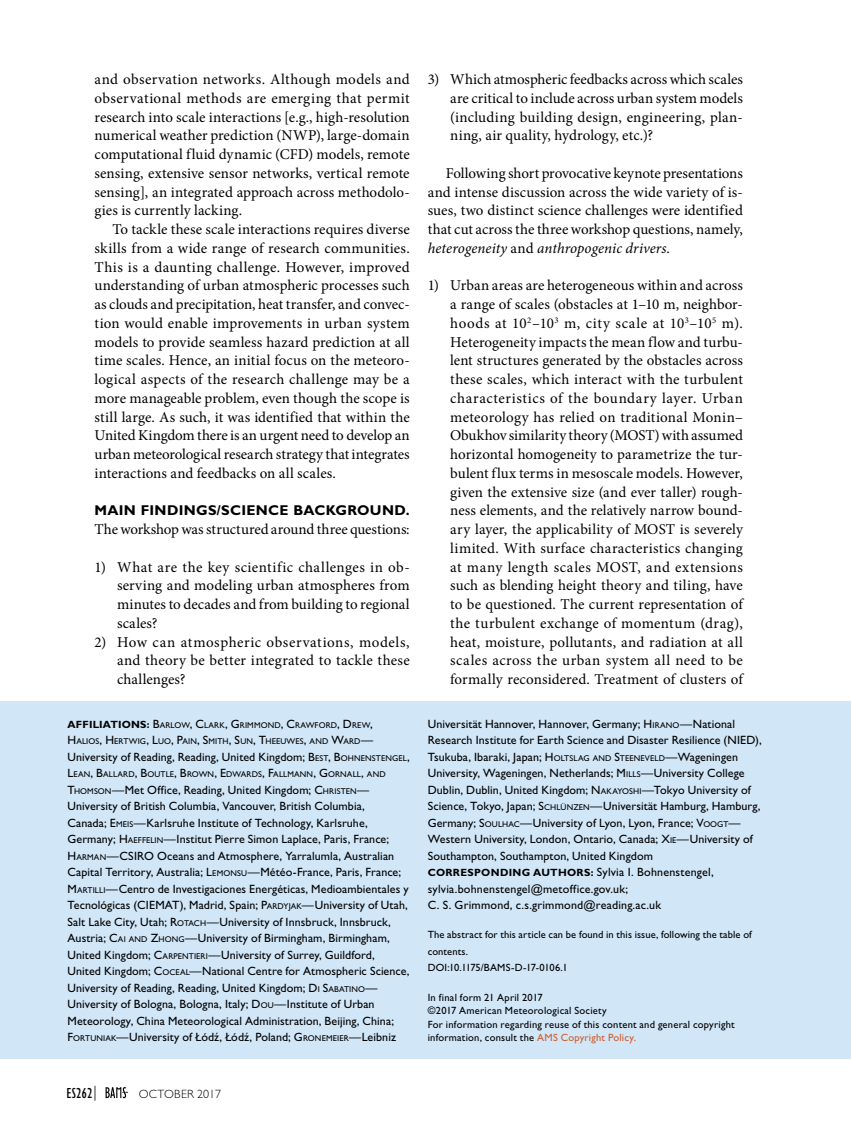
<style>
.page{position:relative;width:851px;height:1134px;background:#fff}
.page>*{position:absolute;margin:0;border:0;box-sizing:border-box;transform-origin:0 0}
.Numbered_List{font:15px/18.8px "Minion Pro";letter-spacing:.01em;color:#000;text-align:justify}
.Body_Text{font:15px/18.8px "Minion Pro";color:#000;text-align:justify}
.First_Paragraph_w_bo{font:15px "Minion Pro";letter-spacing:-.005em;color:#000}
.t1{font:condensed 15px "Gill Sans Std";color:#000}
.First_Paragraph_w_bo-2{font:700 14.25px "Gill Sans Std";letter-spacing:.02em;color:#000}
.Affiliation_Correspo{font:12px/16.5px "Gill Sans Std";letter-spacing:.01em;color:#000}
.t2{font:300 12px "Gill Sans Std";letter-spacing:.015em;color:#000}
.Affiliation_Correspo-2{font:10.5px/16.5px "Gill Sans Std";letter-spacing:.01em;color:#000}
.info_box_-_In_Final{font:10.5px/13.5px "Gill Sans Std";letter-spacing:.02em;color:#000}
.In_Final_Form_Copyri{font:10.5px "Gill Sans Std";letter-spacing:.02em;color:#000}
.Affiliation_Correspo-3{font:8.4px/16.5px "Gill Sans Std";letter-spacing:.015em;color:#000}
.s1{font-weight:700;font-size:10.5px}
.s2{font-size:12px}
.s3{font-style:inherit}
.s4{font-size:8.4px}
.s5{font-family:"Gill Sans"}
.s6{font-weight:300;font-stretch:normal}
.s7{font-style:italic}
.s8{color:#cd5e2c}
</style>
<div class="page">
<div style="left:0;top:701px;width:850px;height:358px;background:#d1e6f7"></div>
<div style="left:105px;top:1086px;width:24px;height:13px;background:#fff;border:2px solid #fff"></div>
<svg style="left:105px;top:1087px;width:23px;height:11px"></svg>
<p class="Body_Text" style="left:94px;top:70px;width:317px">and observation networks. Although models and observational methods are emerging that permit research into scale interactions [e.g., high-resolution numerical weather prediction (NWP), large-domain computational fluid dynamic (CFD) models, remote sensing, extensive sensor networks, vertical remote sensing], an integrated approach across methodolo&shy;gies is currently lacking.</p>
<p class="Body_Text" style="left:94px;top:220px;width:317px;text-indent:18px">To tackle these scale interactions requires diverse skills from a wide range of research communities.<br>This is a daunting challenge. However, improved understanding of urban atmospheric processes such as clouds and precipitation, heat transfer, and convec&shy;tion would enable improvements in urban system models to provide seamless hazard prediction at all time scales. Hence, an initial focus on the meteoro&shy;logical aspects of the research challenge may be a more manageable problem, even though the scope is still large. As such, it was identified that within the United Kingdom there is an urgent need to develop an urban meteorological research strategy that integrates interactions and feedbacks on all scales.</p>
<p class="First_Paragraph_w_bo-2" style="left:94px;top:502px;width:316px">MAIN FINDINGS/SCIENCE BACKGROUND.</p>
<p class="First_Paragraph_w_bo" style="left:94px;top:519px;width:317px">The workshop was structured around three questions:</p>
<p class="Numbered_List" style="left:117px;top:557px;width:294px;text-indent:-22px">1) What are the key scientific challenges in ob&shy;serving and modeling urban atmospheres from minutes to decades and from building to regional scales?</p>
<p class="Numbered_List" style="left:117px;top:632px;width:294px;text-indent:-22px">2) How can atmospheric observations, models, and theory be better integrated to tackle these challenges?</p>
<p class="Affiliation_Correspo-3" style="left:68px;top:716px;width:307px"><span class="s1">AFFILIATIONS:</span> <span class="s2">B</span>ARLOW<span class="s2">, C</span>LARK<span class="s2">, G</span> RIMM OND<span class="s2">, C</span>RAWFORD<span class="s2">, D</span> REW<span class="s2">,<br>H</span>ALIOS<span class="s2">, H</span> ERTWIG<span class="s2">, L</span>UO<span class="s2">, P</span>AIN<span class="s2">, S</span>MITH<span class="s2">, S</span>UN<span class="s2">, T</span>HEEUWES<span class="s2">,</span> AND <span class="s2">W</span>ARD<span class="s2">—</span></p>
<p class="Affiliation_Correspo" style="left:68px;top:748px;width:343px">University of Reading, Reading, United Kingdom; <span class="s3">B</span><span class="s4">EST</span><span class="s3">, B</span><span class="s4">OHNENSTENGEL</span><span class="s3">,</span></p>
<p class="Affiliation_Correspo-3" style="left:68px;top:766px;width:319px"><span class="s2">L</span>EAN<span class="s2">, B</span>ALLARD<span class="s2">, B</span>OUTLE<span class="s2">, B</span>ROWN<span class="s2">, E</span> DWARDS<span class="s2">, F</span>ALLMANN<span class="s2">, G</span> ORNALL<span class="s2">,</span> AND</p>
<p class="Affiliation_Correspo" style="left:68px;top:781px;width:343px"><span class="s3">T</span><span class="s4">HOM SON</span>—Met Office, Reading, United Kingdom; <span class="s3">C</span><span class="s4">HRISTEN</span>— University of British Columbia, Vancouver, British Columbia,<br>Canada; <span class="s3">E</span> <span class="s4">MEIS</span>—Karlsruhe Institute of Technology, Karlsruhe, Germany; <span class="s3">H</span><span class="s4">AEFFELIN</span>—Institut Pierre Simon Laplace, Paris, France; <span class="s3">H</span><span class="s4">ARMAN</span>—CSIRO Oceans and Atmosphere, Yarralumla, Australian Capital Territory, Australia; <span class="s3">L</span><span class="s4">EMONSU</span>—Météo-France, Paris, France; <span class="s3">M</span><span class="s4">ARTILLI</span>—Centro de Investigaciones Energéticas, Medioambientales y Tecnológicas (CIEMAT), Madrid, Spain; <span class="s3">P</span><span class="s4">ARDYJAK</span>—University of Utah, Salt Lake City, Utah; <span class="s3">R</span><span class="s4">OTAC H</span>—University of Innsbruck, Innsbruck, Austria; <span class="s3">C</span><span class="s4">AI AND</span> <span class="s3">Z</span><span class="s4">HONG</span>—University of Birmingham, Birmingham, United Kingdom; <span class="s3">C</span><span class="s4">ARPENTIERI</span>—University of Surrey, Guildford, United Kingdom; <span class="s3">C</span><span class="s4">OC EAL</span>—National Centre for Atmospheric Science, University of Reading, Reading, United Kingdom; <span class="s3">D</span> <span class="s4">I</span> <span class="s3">S</span><span class="s4">ABATINO</span>— University of Bologna, Bologna, Italy; <span class="s3">D</span> <span class="s4">OU</span>—Institute of Urban Meteorology, China Meteorological Administration, Beijing, China; <span class="s3">F</span><span class="s4">ORTUNIAK</span>—University of Łód<span class="s5">ź</span>, Łód<span class="s5">ź</span>, Poland; <span class="s3">G</span> <span class="s4">RONEMEIER</span>—Leibniz</p>
<p class="t1" style="left:66px;top:1085px;width:32px">ES262<span class="s6">|</span></p>
<p class="t2" style="left:139px;top:1087px;width:84px">OCTOBER 2017</p>
<p class="Numbered_List" style="left:450px;top:70px;width:294px;text-indent:-22px">3) Which atmospheric feedbacks across which scales are critical to include across urban system models (including building design, engineering, plan&shy;ning, air quality, hydrology, etc.)?</p>
<p class="Body_Text" style="left:428px;top:164px;width:317px;text-indent:18px">Following short provocative keynote presentations and intense discussion across the wide variety of is&shy;sues, two distinct science challenges were identified that cut across the three workshop questions, namely, <span class="s7">heterogeneity</span> and <span class="s7">anthropogenic drivers</span>.</p>
<p class="Numbered_List" style="left:450px;top:276px;width:294px;text-indent:-22px">1) Urban areas are heterogeneous within and across a range of scales (obstacles at 1–10 m, neighbor&shy;hoods at 10<sup>2</sup>–10<sup>3</sup> m, city scale at 10<sup>3</sup>–10<sup>5</sup> m).<br>Heterogeneity impacts the mean flow and turbu&shy;lent structures generated by the obstacles across these scales, which interact with the turbulent characteristics of the boundary layer. Urban meteorology has relied on traditional Monin– Obukhov similarity theory (MOST) with assumed horizontal homogeneity to parametrize the tur&shy;bulent flux terms in mesoscale models. However, given the extensive size (and ever taller) rough&shy;ness elements, and the relatively narrow bound&shy;ary layer, the applicability of MOST is severely limited. With surface characteristics changing at many length scales MOST, and extensions such as blending height theory and tiling, have to be questioned. The current representation of the turbulent exchange of momentum (drag), heat, moisture, pollutants, and radiation at all scales across the urban system all need to be formally reconsidered. Treatment of clusters of</p>
<p class="Affiliation_Correspo" style="left:428px;top:715px;width:335px">Universität Hannover, Hannover, Germany; <span class="s3">H</span> <span class="s4">IRANO</span>—National Research Institute for Earth Science and Disaster Resilience (NIED), Tsukuba, Ibaraki, Japan; <span class="s3">H</span> <span class="s4">OLTSLAG AND</span> <span class="s3">S</span><span class="s4">TEENEVELD</span>—Wageningen University, Wageningen, Netherlands; <span class="s3">M</span><span class="s4">ILLS</span>—University College Dublin, Dublin, United Kingdom; <span class="s3">N</span><span class="s4">AKAYOSHI</span>—Tokyo University of Science, Tokyo, Japan; <span class="s3">S</span><span class="s4">C HLÜNZEN</span>—Universität Hamburg, Hamburg, Germany; <span class="s3">S</span><span class="s4">OULHAC</span>—University of Lyon, Lyon, France; <span class="s3">V</span><span class="s4">OOGT</span>— Western University, London, Ontario, Canada; <span class="s3">X</span><span class="s4">IE</span>—University of Southampton, Southampton, United Kingdom</p>
<p class="Affiliation_Correspo" style="left:428px;top:864px;width:287px"><span class="s1">CORRESPONDING AUTHORS:</span> Sylvia I. Bohnenstengel, sylvia.bohnenstengel@metoffice.gov.uk;<br>C. S. Grimmond, c.s.grimmond@reading.ac.uk</p>
<p class="Affiliation_Correspo-2" style="left:428px;top:927px;width:325px">The abstract for this article can be found in this issue, following the table of contents.</p>
<p class="Affiliation_Correspo-2" style="left:428px;top:960px;width:141px">DOI:10.1175/BAMS-D-17-0106.1</p>
<p class="In_Final_Form_Copyri" style="left:428px;top:991px;width:116px">In final form 21 April 2017</p>
<p class="In_Final_Form_Copyri" style="left:428px;top:1005px;width:180px">©2017 American Meteorological Society</p>
<p class="info_box_-_In_Final" style="left:428px;top:1017px;width:308px">For information regarding reuse of this content and general copyright information, consult the <span class="s8">AMS Copyright Policy.</span></p>
</div>
